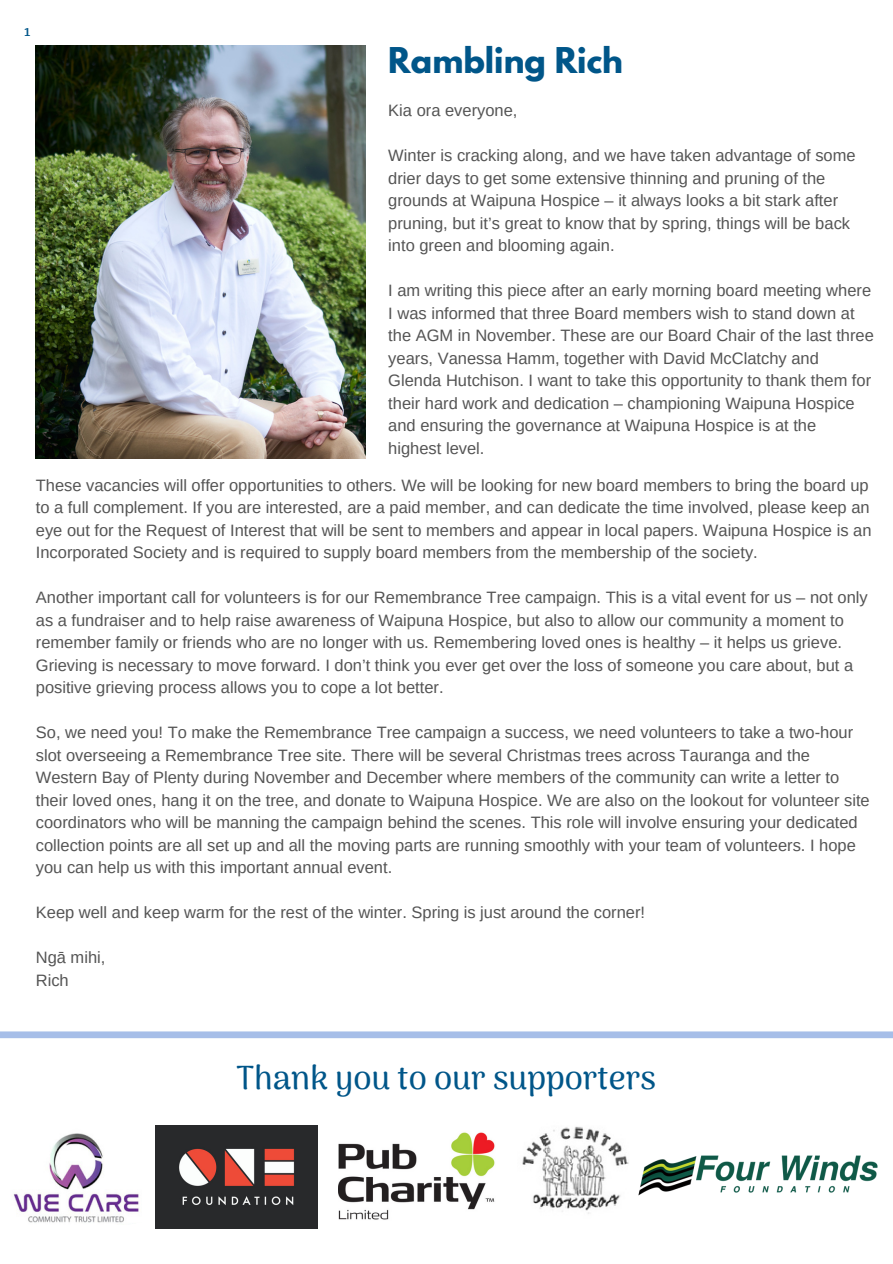
<style>
.page{position:relative;width:893px;height:1264px;background:#fff}
.page>*{position:absolute;margin:0;border:0;box-sizing:border-box;transform-origin:0 0}
.t1{font:500 33px "Arima Madurai";color:#005689}
.t2{font:700 31.5px "League Spartan";color:#005689}
.t3{font:16.5px/22.5px "Arimo";color:#545454}
.t4{font:15px "Trocchi";color:#005689}
</style>
<div class="page">
<img style="left:13px;top:1133px;width:126px;height:90px">
<svg style="left:88px;top:1218px;width:75px;height:11px"></svg>
<svg style="left:0;top:1031px;width:892px;height:7px;background:#abc2e9"></svg>
<img style="left:36px;top:46px;width:329px;height:412px">
<img style="left:155px;top:1125px;width:162px;height:103px">
<img style="left:339px;top:1132px;width:156px;height:88px">
<img style="left:522px;top:1126px;width:107px;height:88px">
<img style="left:638px;top:1155px;width:240px;height:41px">
<p class="t4" style="left:24px;top:21px;width:7px">1</p>
<p class="t2" style="left:388px;top:44px;width:236px">Rambling Rich</p>
<p class="t3" style="left:388px;top:99px;width:131px">Kia ora everyone,</p>
<p class="t3" style="left:388px;top:144px;width:469px">Winter is cracking along, and we have taken advantage of some drier days to get some extensive thinning and pruning of the grounds at Waipuna Hospice – it always looks a bit stark after pruning, but it’s great to know that by spring, things will be back into green and blooming again.</p>
<p class="t3" style="left:388px;top:279px;width:487px">I am writing this piece after an early morning board meeting where I was informed that three Board members wish to stand down at the AGM in November. These are our Board Chair of the last three years, Vanessa Hamm, together with David McClatchy and Glenda Hutchison. I want to take this opportunity to thank them for their hard work and dedication – championing Waipuna Hospice and ensuring the governance at Waipuna Hospice is at the</p>
<p class="t3" style="left:388px;top:436px;width:98px">highest level.</p>
<p class="t3" style="left:36px;top:474px;width:837px">These vacancies will offer opportunities to others. We will be looking for new board members to bring the board up to a full complement. If you are interested, are a paid member, and can dedicate the time involved, please keep an eye out for the Request of Interest that will be sent to members and appear in local papers. Waipuna Hospice is an Incorporated Society and is required to supply board members from the membership of the society.</p>
<p class="t3" style="left:36px;top:586px;width:833px">Another important call for volunteers is for our Remembrance Tree campaign. This is a vital event for us – not only as a fundraiser and to help raise awareness of Waipuna Hospice, but also to allow our community a moment to remember family or friends who are no longer with us. Remembering loved ones is healthy – it helps us grieve.<br>Grieving is necessary to move forward. I don’t think you ever get over the loss of someone you care about, but a positive grieving process allows you to cope a lot better.</p>
<p class="t3" style="left:36px;top:721px;width:835px">So, we need you! To make the Remembrance Tree campaign a success, we need volunteers to take a two-hour slot overseeing a Remembrance Tree site. There will be several Christmas trees across Tauranga and the Western Bay of Plenty during November and December where members of the community can write a letter to their loved ones, hang it on the tree, and donate to Waipuna Hospice. We are also on the lookout for volunteer site coordinators who will be manning the campaign behind the scenes. This role will involve ensuring your dedicated collection points are all set up and all the moving parts are running smoothly with your team of volunteers. I hope you can help us with this important annual event.</p>
<p class="t3" style="left:36px;top:901px;width:610px">Keep well and keep warm for the rest of the winter. Spring is just around the corner!</p>
<p class="t3" style="left:36px;top:946px;width:71px">Ngā mihi,</p>
<p class="t3" style="left:36px;top:968px;width:34px">Rich</p>
<p class="t1" style="left:236px;top:1058px;width:421px">Thank you to our supporters</p>
</div>
